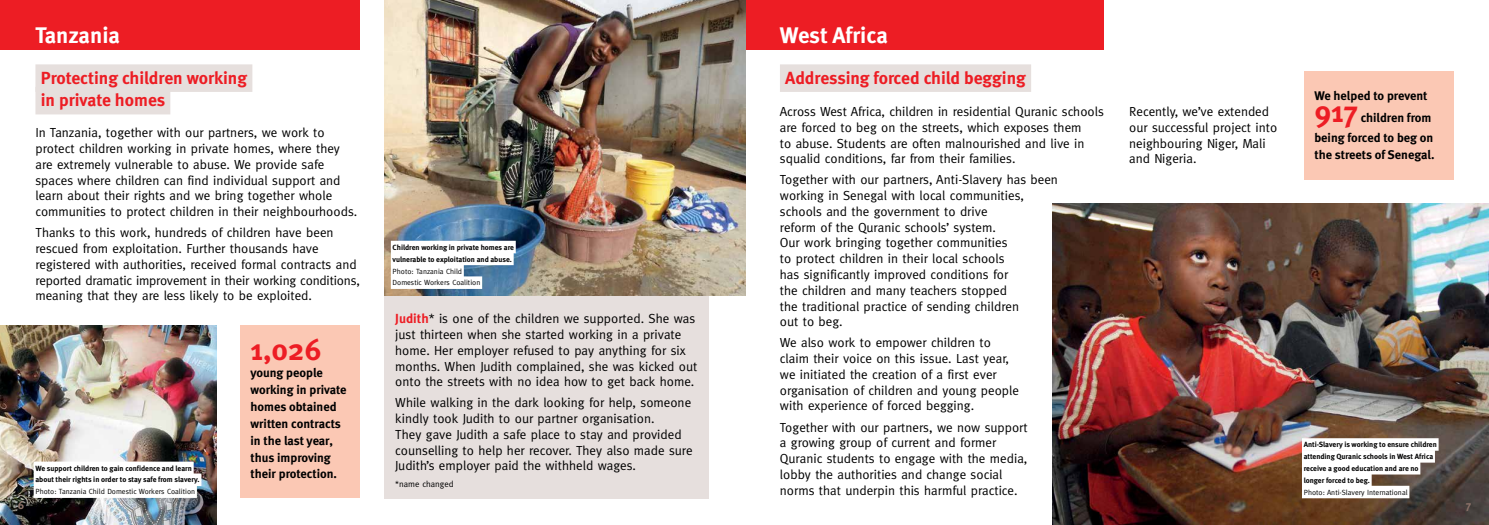
<style>
.page{position:relative;width:1489px;height:525px;background:#fff}
.page>*{position:absolute;margin:0;border:0;box-sizing:border-box;transform-origin:0 0}
.t1{font:700 30px "Meta";letter-spacing:-.005em;color:#ed1d24}
.t2{font:700 22.5px "Meta";letter-spacing:-.005em;color:#fff}
.t3{font:700 17.5px/22.5px "Meta";color:#ed1d24}
.t4{font:13.12px/15.8px "Meta";color:#000}
.t5{font:700 12.5px/16.9px "Meta";color:#000;text-align:right}
.t6{font:700 11.25px "Meta";color:#8e736a}
.t7{font:8.75px "Meta";color:#000}
.t8{font:700 7.5px/11.9px "Meta";color:#000}
.t9{font:7.5px/11.9px "Meta";color:#000}
.s1{font-weight:700;color:#ed1d24}
</style>
<div class="page">
<div style="left:0;top:0;width:360px;height:50px;background:#ed1d24"></div>
<div style="left:744px;top:0;width:360px;height:50px;background:#ed1d24"></div>
<img style="left:0;top:325px;width:216px;height:199px">
<img style="left:1052px;top:204px;width:436px;height:320px">
<div style="left:35px;top:64px;width:217px;height:28px;background:#e6dfdd"></div>
<div style="left:35px;top:87px;width:135px;height:27px;background:#e6dfdd"></div>
<div style="left:780px;top:64px;width:251px;height:28px;background:#e6dfdd"></div>
<div style="left:384px;top:280px;width:325px;height:218px;background:#e6dfdd"></div>
<div style="left:1303px;top:71px;width:150px;height:108px;background:#fbc8b4"></div>
<img style="left:384px;top:0;width:361px;height:295px">
<div style="left:240px;top:325px;width:120px;height:173px;background:#fbc8b4"></div>
<div style="left:34px;top:461px;width:160px;height:13px;background:#fff"></div>
<div style="left:34px;top:473px;width:167px;height:12px;background:#fff"></div>
<div style="left:34px;top:485px;width:163px;height:12px;background:#fff"></div>
<div style="left:1301px;top:438px;width:137px;height:12px;background:#fff"></div>
<div style="left:1301px;top:450px;width:133px;height:12px;background:#fff"></div>
<div style="left:1301px;top:461px;width:119px;height:13px;background:#fff"></div>
<div style="left:1301px;top:473px;width:70px;height:13px;background:#fff"></div>
<div style="left:1301px;top:485px;width:108px;height:13px;background:#fff"></div>
<div style="left:391px;top:240px;width:124px;height:13px;background:#fff"></div>
<div style="left:391px;top:252px;width:122px;height:13px;background:#fff"></div>
<div style="left:391px;top:264px;width:73px;height:13px;background:#fff"></div>
<div style="left:391px;top:276px;width:91px;height:13px;background:#fff"></div>
<h2 class="t2" style="left:35px;top:21px;width:86px">Tanzania</h2>
<h2 class="t2" style="left:780px;top:21px;width:109px">West Africa</h2>
<h3 class="t3" style="left:41px;top:66px;width:208px">Protecting children working in private homes</h3>
<h3 class="t3" style="left:785px;top:66px;width:242px">Addressing forced child begging</h3>
<p class="t4" style="left:780px;top:103px;width:325px">Across West Africa, children in residential Quranic schools are forced to beg on the streets, which exposes them<br>to abuse. Students are often malnourished and live in squalid conditions, far from their families.</p>
<p class="t4" style="left:780px;top:172px;width:279px">Together with our partners, Anti-Slavery has been working in Senegal with local communities, schools and the government to drive<br>reform of the Quranic schools’ system.<br>Our work bringing together communities<br>to protect children in their local schools<br>has significantly improved conditions for<br>the children and many teachers stopped<br>the traditional practice of sending children<br>out to beg.</p>
<p class="t4" style="left:780px;top:334px;width:240px">We also work to empower children to claim their voice on this issue. Last year, we initiated the creation of a first ever organisation of children and young people with experience of forced begging.</p>
<p class="t4" style="left:780px;top:418px;width:249px">Together with our partners, we now support a growing group of current and former Quranic students to engage with the media, lobby the authorities and change social norms that underpin this harmful practice.</p>
<p class="t4" style="left:35px;top:125px;width:323px">In Tanzania, together with our partners, we work to protect children working in private homes, where they are extremely vulnerable to abuse. We provide safe spaces where children can find individual support and learn about their rights and we bring together whole communities to protect children in their neighbourhoods.</p>
<p class="t4" style="left:35px;top:224px;width:326px">Thanks to this work, hundreds of children have been rescued from exploitation. Further thousands have registered with authorities, received formal contracts and reported dramatic improvement in their working conditions, meaning that they are less likely to be exploited.</p>
<p class="t8" style="left:392px;top:241px;width:123px">Children working in private homes are vulnerable to exploitation and abuse.</p>
<p class="t9" style="left:392px;top:265px;width:89px">Photo: Tanzania Child<br>Domestic Workers Coalition</p>
<p class="t4" style="left:395px;top:310px;width:303px"><span class="s1">Judith</span>* is one of the children we supported. She was just thirteen when she started working in a private home. Her employer refused to pay anything for six months. When Judith complained, she was kicked out onto the streets with no idea how to get back home.</p>
<p class="t4" style="left:395px;top:394px;width:299px">While walking in the dark looking for help, someone kindly took Judith to our partner organisation.<br>They gave Judith a safe place to stay and provided counselling to help her recover. They also made sure Judith’s employer paid the withheld wages.</p>
<p class="t7" style="left:395px;top:478px;width:60px">*name changed</p>
<h1 class="t1" style="left:250px;top:331px;width:73px">1,026</h1>
<p class="t5" style="left:250px;top:364px;width:98px;text-align:left">young people working in private homes obtained written contracts in the last year, thus improving their protection.</p>
<p class="t8" style="left:35px;top:461px;width:166px">We support children to gain confidence and learn about their rights in order to stay safe from slavery.</p>
<p class="t9" style="left:35px;top:485px;width:161px">Photo: Tanzania Child Domestic Workers Coalition</p>
<p class="t4" style="left:1129px;top:103px;width:150px">Recently, we’ve extended our successful project into neighbouring Niger, Mali and Nigeria.</p>
<p class="t5" style="left:1314px;top:87px;width:115px">We helped to prevent</p>
<h1 class="t1" style="left:1314px;top:94px;width:45px">917</h1>
<p class="t5" style="left:1314px;top:108px;width:120px;line-height:20px">children from<br>being forced to beg on</p>
<p class="t5" style="left:1314px;top:146px;width:121px">the streets of Senegal.</p>
<p class="t8" style="left:1303px;top:438px;width:135px">Anti-Slavery is working to ensure children attending Quranic schools in West Africa receive a good education and are no longer forced to beg.</p>
<p class="t9" style="left:1303px;top:486px;width:105px">Photo: Anti-Slavery International</p>
<p class="t6" style="left:18px;top:498px;width:8px">6</p>
<p class="t6" style="left:1465px;top:498px;width:7px">7</p>
</div>
